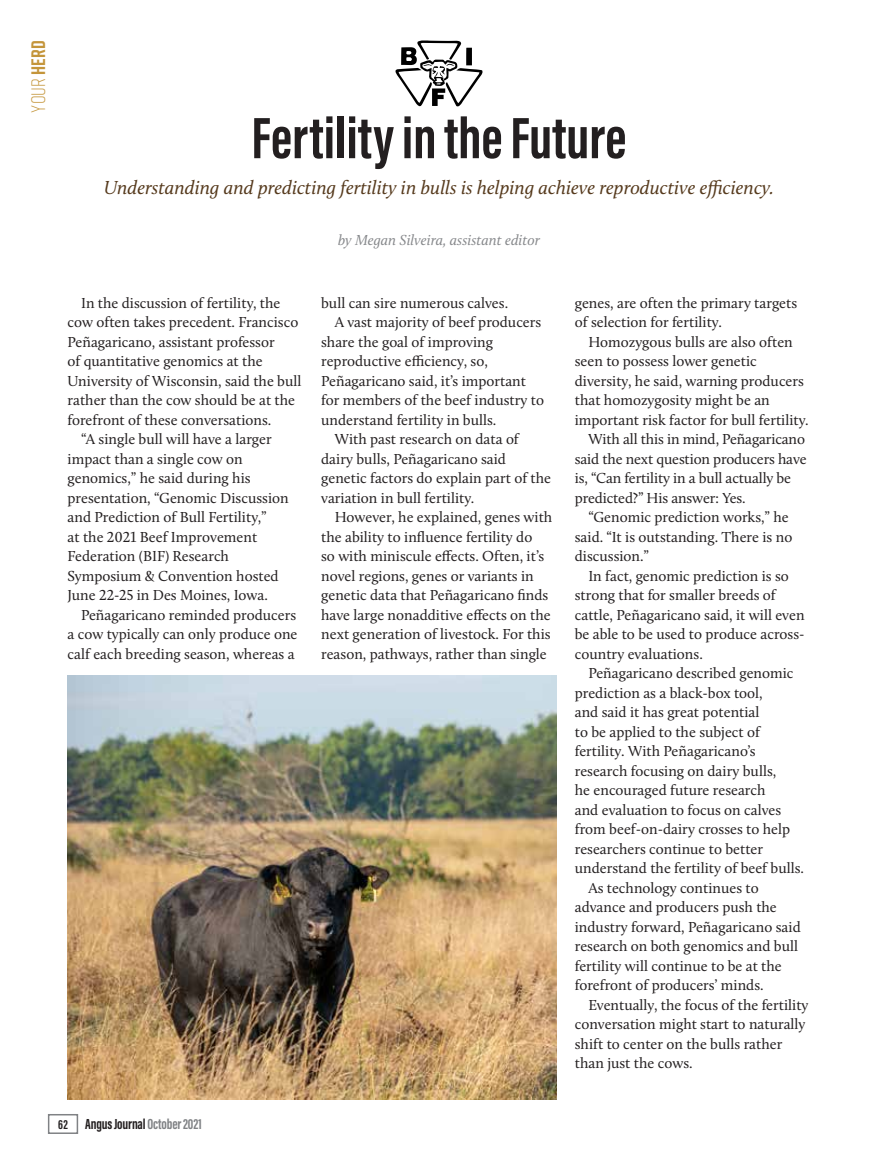
<style>
.page{position:relative;width:878px;height:1168px;background:#fff}
.page>*{position:absolute;margin:0;border:0;box-sizing:border-box;transform-origin:0 0}
.T2_Hed{font:700 60px "Acumin Pro Extra Cond";color:#231f20}
.T2_Deck{font:italic 19.5px "Calluna";color:#563a1d}
.t1{font:300 19.5px "Rift";color:#c4953a}
.Body_Text{font:15px/19.5px "Calluna";color:#231f20}
.T2_Deck-2{font:italic 15px "Calluna";color:#87898c}
.t2{font:700 15px "Acumin Pro Extra Cond";letter-spacing:-.01em;color:#231f20}
.s1{font-weight:700}
.s2{font-size:13.5px}
.s3{color:#808285}
</style>
<div class="page">
<img style="left:68px;top:675px;width:488px;height:425px">
<svg style="left:395px;top:40px;width:87px;height:66px"></svg>
<div style="left:48px;top:1114px;width:30px;height:20px;border:2px solid #808285"></div>
<h2 class="t1" style="left:25px;top:113px;width:74px;rotate:-90deg">Your <span class="s1">Herd</span></h2>
<p class="T2_Hed" style="left:251px;top:101px;width:376px">Fertility in the Future</p>
<p class="T2_Deck" style="left:104px;top:176px;width:672px">Understanding and predicting fertility in bulls is helping achieve reproductive efficiency.</p>
<p class="T2_Deck-2" style="left:338px;top:231px;width:203px">by Megan Silveira, assistant editor</p>
<p class="Body_Text" style="left:68px;top:293px;width:235px;text-indent:14px">In the discussion of fertility, the cow often takes precedent. Francisco Peñagaricano, assistant professor<br>of quantitative genomics at the University of Wisconsin, said the bull rather than the cow should be at the forefront of these conversations.</p>
<p class="Body_Text" style="left:68px;top:429px;width:223px;text-indent:14px">“A single bull will have a larger impact than a single cow on genomics,” he said during his presentation, “Genomic Discussion and Prediction of Bull Fertility,”<br>at the 2021 Beef Improvement<br>Federation (BIF) Research<br>Symposium &amp; Convention hosted<br>June 22-25 in Des Moines, Iowa.</p>
<p class="Body_Text" style="left:68px;top:605px;width:231px;text-align:justify;text-indent:14px">Peñagaricano reminded producers a cow typically can only produce one calf each breeding season, whereas a</p>
<p class="Body_Text" style="left:321px;top:293px;width:188px">bull can sire numerous calves.</p>
<p class="Body_Text" style="left:321px;top:312px;width:224px;text-indent:14px">A vast majority of beef producers share the goal of improving reproductive efficiency, so,<br>Peñagaricano said, it’s important for members of the beef industry to understand fertility in bulls.</p>
<p class="Body_Text" style="left:321px;top:429px;width:231px;text-indent:14px">With past research on data of dairy bulls, Peñagaricano said genetic factors do explain part of the variation in bull fertility.</p>
<p class="Body_Text" style="left:321px;top:507px;width:233px;text-indent:14px">However, he explained, genes with the ability to influence fertility do<br>so with miniscule effects. Often, it’s novel regions, genes or variants in genetic data that Peñagaricano finds have large nonadditive effects on the next generation of livestock. For this reason, pathways, rather than single</p>
<p class="t2" style="left:58px;top:1115px;width:145px"><span class="s2">62</span> Angus Journal <span class="s3">October 2021</span></p>
<p class="Body_Text" style="left:574px;top:293px;width:224px">genes, are often the primary targets of selection for fertility.</p>
<p class="Body_Text" style="left:574px;top:332px;width:235px;text-indent:14px">Homozygous bulls are also often seen to possess lower genetic diversity, he said, warning producers that homozygosity might be an important risk factor for bull fertility.</p>
<p class="Body_Text" style="left:574px;top:429px;width:233px;text-indent:14px">With all this in mind, Peñagaricano said the next question producers have is, “Can fertility in a bull actually be predicted?” His answer: Yes.</p>
<p class="Body_Text" style="left:574px;top:507px;width:219px;text-indent:14px">“Genomic prediction works,” he said. “It is outstanding. There is no discussion.”</p>
<p class="Body_Text" style="left:574px;top:566px;width:231px;text-indent:14px">In fact, genomic prediction is so strong that for smaller breeds of cattle, Peñagaricano said, it will even be able to be used to produce across&shy;country evaluations.</p>
<p class="Body_Text" style="left:574px;top:663px;width:231px;text-indent:14px">Peñagaricano described genomic prediction as a black-box tool,<br>and said it has great potential<br>to be applied to the subject of fertility. With Peñagaricano’s research focusing on dairy bulls,<br>he encouraged future research<br>and evaluation to focus on calves from beef-on-dairy crosses to help researchers continue to better understand the fertility of beef bulls.</p>
<p class="Body_Text" style="left:574px;top:878px;width:227px;text-indent:14px">As technology continues to advance and producers push the industry forward, Peñagaricano said research on both genomics and bull fertility will continue to be at the forefront of producers’ minds.</p>
<p class="Body_Text" style="left:574px;top:995px;width:235px;text-indent:14px">Eventually, the focus of the fertility conversation might start to naturally shift to center on the bulls rather than just the cows.</p>
</div>
